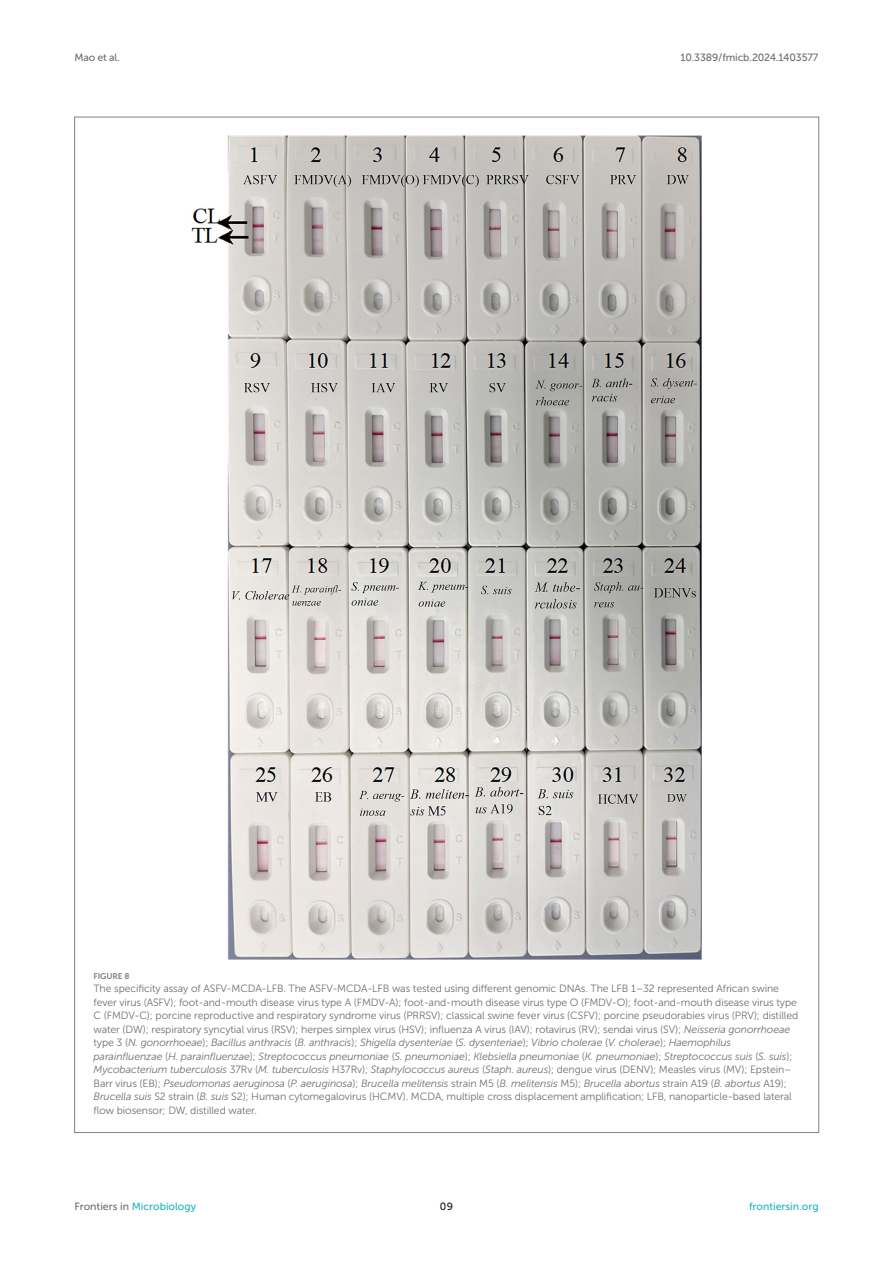
<style>
.page{position:relative;width:893px;height:1263px;background:#fff}
.page>*{position:absolute;margin:0;border:0;box-sizing:border-box;transform-origin:0 0}
.FIG_LEG{font:10.5px/13.5px "Museo Sans 300";letter-spacing:-.01em;color:#706f70}
.t1{font:10.5px "Museo Sans 500";color:#1db5c3}
.t2{font:10.5px "Museo Sans 500";letter-spacing:-.015em;color:#706f70}
.t3{font:10.5px "Museo Sans 500";color:#1b1c1b}
.FIG_HD{font:8.25px "Museo Sans 700";letter-spacing:-.01em;color:#7e7f7f}
.s1{font-style:italic}
.s2{color:#706f70}
</style>
<div class="page">
<img style="left:191px;top:136px;width:511px;height:824px">
<p class="t2" style="left:74px;top:51px;width:47px">Mao et al.</p>
<p class="t2" style="left:680px;top:51px;width:140px">10.3389/fmicb.2024.1403577</p>
<p class="FIG_HD" style="left:94px;top:971px;width:37px">FIGURE 8</p>
<p class="FIG_LEG" style="left:94px;top:982px;width:706px">The specificity assay of ASFV-MCDA-LFB. The ASFV-MCDA-LFB was tested using different genomic DNAs. The LFB 1–32 represented African swine fever virus (ASFV); foot-and-mouth disease virus type A (FMDV-A); foot-and-mouth disease virus type O (FMDV-O); foot-and-mouth disease virus type C (FMDV-C); porcine reproductive and respiratory syndrome virus (PRRSV); classical swine fever virus (CSFV); porcine pseudorabies virus (PRV); distilled water (DW); respiratory syncytial virus (RSV); herpes simplex virus (HSV); influenza A virus (IAV); rotavirus (RV); sendai virus (SV); <span class="s1">Neisseria gonorrhoeae </span>type 3 (<span class="s1">N. gonorrhoeae</span>); <span class="s1">Bacillus anthracis</span> (<span class="s1">B. anthracis</span>); <span class="s1">Shigella dysenteriae</span> (<span class="s1">S. dysenteriae</span>); <span class="s1">Vibrio cholerae</span> (<span class="s1">V. cholerae</span>); <span class="s1">Haemophilus parainfluenzae</span> (<span class="s1">H. parainfluenzae</span>); <span class="s1">Streptococcus pneumoniae</span> (<span class="s1">S. pneumoniae</span>); <span class="s1">Klebsiella pneumoniae</span> (<span class="s1">K. pneumoniae</span>); <span class="s1">Streptococcus suis</span> (<span class="s1">S. suis</span>); <span class="s1">Mycobacterium tuberculosis</span> 37Rv (<span class="s1">M. tuberculosis</span> H37Rv); <span class="s1">Staphylococcus aureus</span> (<span class="s1">Staph. aureus</span>); dengue virus (DENV); Measles virus (MV); Epstein– Barr virus (EB); <span class="s1">Pseudomonas aeruginosa</span> (<span class="s1">P. aeruginosa</span>); <span class="s1">Brucella melitensis</span> strain M5 (<span class="s1">B. melitensis</span> M5); <span class="s1">Brucella abortus</span> strain A19 (<span class="s1">B. abortus</span> A19); <span class="s1">Brucella suis</span> S2 strain (<span class="s1">B. suis</span> S2); Human cytomegalovirus (HCMV). MCDA, multiple cross displacement amplification; LFB, nanoparticle-based lateral flow biosensor; DW, distilled water.</p>
<p class="t1" style="left:74px;top:1200px;width:123px"><span class="s2">Frontiers in</span> Microbiology</p>
<p class="t3" style="left:440px;top:1200px;width:15px">09</p>
<p class="t1" style="left:749px;top:1200px;width:71px">frontiersin.org</p>
</div>
